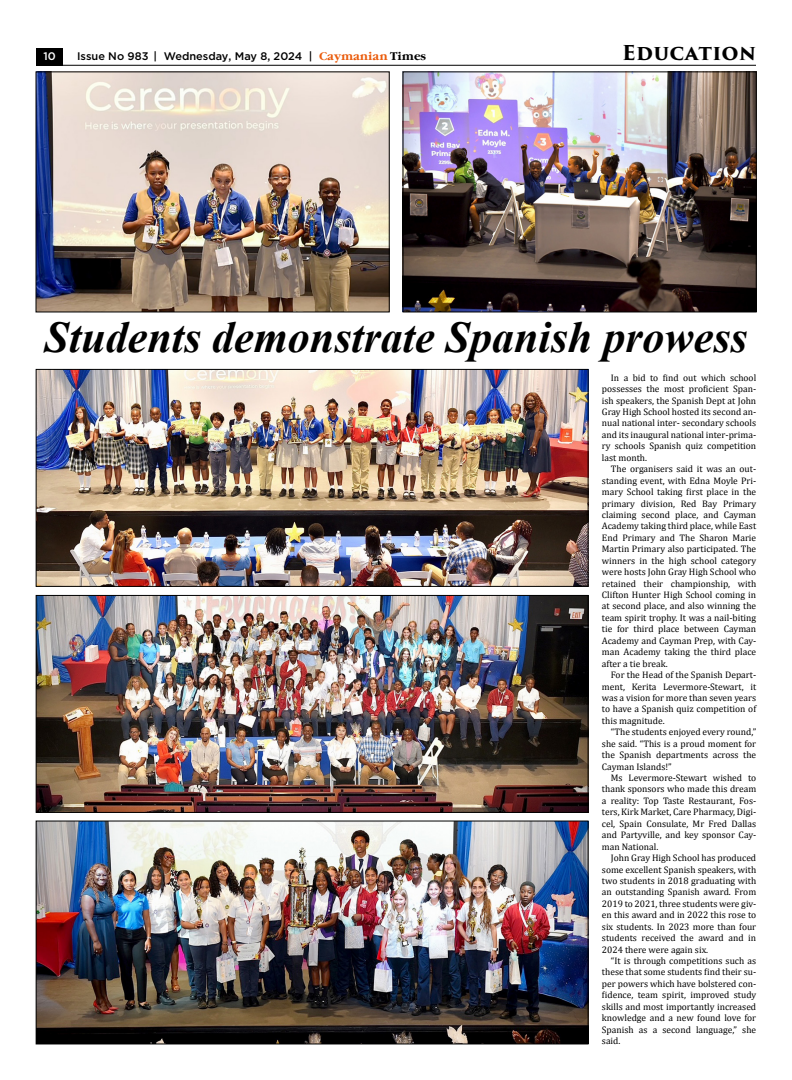
<style>
.page{position:relative;width:792px;height:1080px;background:#fff}
.page>*{position:absolute;margin:0;border:0;box-sizing:border-box;transform-origin:0 0}
.t1{font:italic 700 44px "Times New Roman";color:#000}
.t2{font:700 20px "Trajan Pro 3";letter-spacing:.01em;color:#000}
.t3{font:500 11px "Gotham";color:#000}
.t4{font:500 11px "Gotham";color:#fff}
.t5{font:9.5px/11.4px "Cambria";color:#000;text-align:justify}
.s1{font-family:"Garamond C";font-weight:700;color:#ea5b0b}
.s2{font-family:"Garamond C";font-weight:700}
</style>
<div class="page">
<img style="left:38px;top:74px;width:349px;height:236px">
<img style="left:405px;top:74px;width:349px;height:236px">
<div style="left:403px;top:72px;width:353px;height:240px;border:1px solid #000"></div>
<img style="left:38px;top:371px;width:548px;height:214px">
<div style="left:36px;top:369px;width:552px;height:218px;border:1px solid #000"></div>
<img style="left:38px;top:597px;width:548px;height:214px">
<div style="left:36px;top:595px;width:552px;height:218px;border:1px solid #000"></div>
<img style="left:38px;top:823px;width:548px;height:219px">
<div style="left:36px;top:821px;width:552px;height:223px;border:1px solid #000"></div>
<div style="left:36px;top:48px;width:27px;height:18px;background:#000"></div>
<hr style="left:36px;top:65px;width:720px;height:1px;background:#000">
<p class="t4" style="left:43px;top:49px;width:14px">10</p>
<p class="t3" style="left:77px;top:49px;width:351px">Issue No 983 | Wednesday, May 8, 2024 | <span class="s1">Caymanian</span> <span class="s2">Times</span></p>
<h2 class="t2" style="left:622px;top:38px;width:135px">Education</h2>
<h1 class="t1" style="left:45px;top:307px;width:704px">Students demonstrate Spanish prowess</h1>
<p class="t5" style="left:602px;top:372px;width:156px;text-indent:9px">In a bid to find out which school possesses the most proficient Span&shy;ish speakers, the Spanish Dept at John Gray High School hosted its second an&shy;nual national inter- secondary schools and its inaugural national inter-prima&shy;ry schools Spanish quiz competition last month.</p>
<p class="t5" style="left:602px;top:463px;width:156px;text-indent:9px">The organisers said it was an out&shy;standing event, with Edna Moyle Pri&shy;mary School taking first place in the primary division, Red Bay Primary claiming second place, and Cayman Academy taking third place, while East End Primary and The Sharon Marie Martin Primary also participated. The winners in the high school category were hosts John Gray High School who retained their championship, with Clifton Hunter High School coming in at second place, and also winning the team spirit trophy. It was a nail-biting tie for third place between Cayman Academy and Cayman Prep, with Cay&shy;man Academy taking the third place after a tie break.</p>
<p class="t5" style="left:602px;top:669px;width:156px;text-indent:9px">For the Head of the Spanish Depart&shy;ment, Kerita Levermore-Stewart, it was a vision for more than seven years to have a Spanish quiz competition of this magnitude.</p>
<p class="t5" style="left:602px;top:726px;width:156px;text-indent:9px">“The students enjoyed every round,” she said. “This is a proud moment for the Spanish departments across the Cayman Islands!”</p>
<p class="t5" style="left:602px;top:772px;width:156px;text-indent:9px">Ms Levermore-Stewart wished to thank sponsors who made this dream a reality: Top Taste Restaurant, Fos&shy;ters, Kirk Market, Care Pharmacy, Digi&shy;cel, Spain Consulate, Mr Fred Dallas and Partyville, and key sponsor Cay&shy;man National.</p>
<p class="t5" style="left:602px;top:852px;width:156px;text-indent:9px">John Gray High School has produced some excellent Spanish speakers, with two students in 2018 graduating with an outstanding Spanish award. From 2019 to 2021, three students were giv&shy;en this award and in 2022 this rose to six students. In 2023 more than four students received the award and in 2024 there were again six.</p>
<p class="t5" style="left:602px;top:955px;width:156px;text-indent:9px">“It is through competitions such as these that some students find their su&shy;per powers which have bolstered con&shy;fidence, team spirit, improved study skills and most importantly increased knowledge and a new found love for Spanish as a second language,” she said.</p>
</div>
